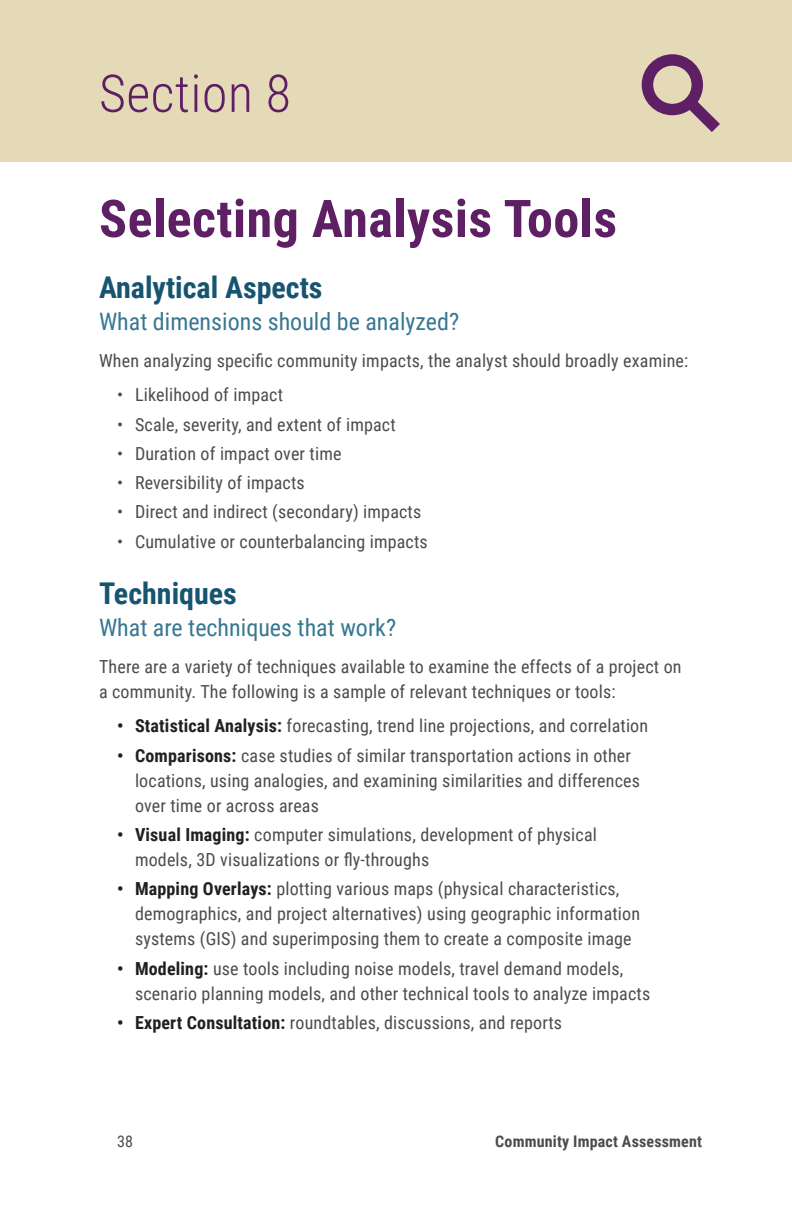
<style>
.page{position:relative;width:792px;height:1224px;background:#fff}
.page>*{position:absolute;margin:0;border:0;box-sizing:border-box;transform-origin:0 0}
.Section_title{font:700 52px "Roboto Condensed";letter-spacing:.01em;color:#5e1f64}
.Section_title-2{font:300 52px "Roboto Condensed";letter-spacing:.01em;color:#5e1f64}
.t1{font:700 30px "Roboto Condensed";color:#165470}
.subheader{font:24px "Roboto Condensed";color:#377792}
.Body{font:18px/25px "Roboto Condensed";letter-spacing:.01em;color:#4b4c4d}
.t2{font:700 16px "Roboto Condensed";letter-spacing:.01em;color:#4b4c4d}
.t3{font:16px "Roboto Condensed";color:#4b4c4d}
.s1{font-weight:700;color:#231f20}
</style>
<div class="page">
<div style="left:0;top:0;width:792px;height:162px;background:#e5dab7"></div>
<svg style="left:642px;top:54px;width:78px;height:78px"></svg>
<p class="Section_title-2" style="left:99px;top:57px;width:193px">Section 8</p>
<p class="Section_title" style="left:99px;top:182px;width:520px">Selecting Analysis Tools</p>
<p class="t1" style="left:99px;top:266px;width:225px">Analytical Aspects</p>
<p class="subheader" style="left:99px;top:305px;width:362px">What dimensions should be analyzed?</p>
<p class="Body" style="left:99px;top:348px;width:591px">When analyzing specific community impacts, the analyst should broadly examine:</p>
<p class="Body" style="left:117px;top:382px;width:168px">• Likelihood of impact</p>
<p class="Body" style="left:117px;top:411px;width:280px">• Scale, severity, and extent of impact</p>
<p class="Body" style="left:117px;top:440px;width:226px">• Duration of impact over time</p>
<p class="Body" style="left:117px;top:470px;width:189px">• Reversibility of impacts</p>
<p class="Body" style="left:117px;top:499px;width:306px">• Direct and indirect (secondary) impacts</p>
<p class="Body" style="left:117px;top:528px;width:312px">• Cumulative or counterbalancing impacts</p>
<p class="t1" style="left:99px;top:572px;width:139px">Techniques</p>
<p class="subheader" style="left:99px;top:611px;width:299px">What are techniques that work?</p>
<p class="Body" style="left:99px;top:654px;width:584px">There are a variety of techniques available to examine the effects of a project on a community. The following is a sample of relevant techniques or tools:</p>
<p class="Body" style="left:117px;top:713px;width:533px"><span class="s1">• Statistical Analysis:</span> forecasting, trend line projections, and correlation</p>
<p class="Body" style="left:135px;top:742px;width:507px;text-indent:-18px"><span class="s1">• Comparisons:</span> case studies of similar transportation actions in other locations, using analogies, and examining similarities and differences over time or across areas</p>
<p class="Body" style="left:135px;top:821px;width:464px;text-indent:-18px"><span class="s1">• Visual Imaging:</span> computer simulations, development of physical models, 3D visualizations or fly-throughs</p>
<p class="Body" style="left:135px;top:876px;width:507px;text-indent:-18px"><span class="s1">• Mapping Overlays:</span> plotting various maps (physical characteristics, demographics, and project alternatives) using geographic information systems (GIS) and superimposing them to create a composite image</p>
<p class="Body" style="left:135px;top:955px;width:517px;text-indent:-18px"><span class="s1">• Modeling:</span> use tools including noise models, travel demand models, scenario planning models, and other technical tools to analyze impacts</p>
<p class="Body" style="left:117px;top:1009px;width:447px"><span class="s1">• Expert Consultation:</span> roundtables, discussions, and reports</p>
<p class="t3" style="left:117px;top:1130px;width:17px">38</p>
<p class="t2" style="left:495px;top:1130px;width:208px">Community Impact Assessment</p>
</div>
